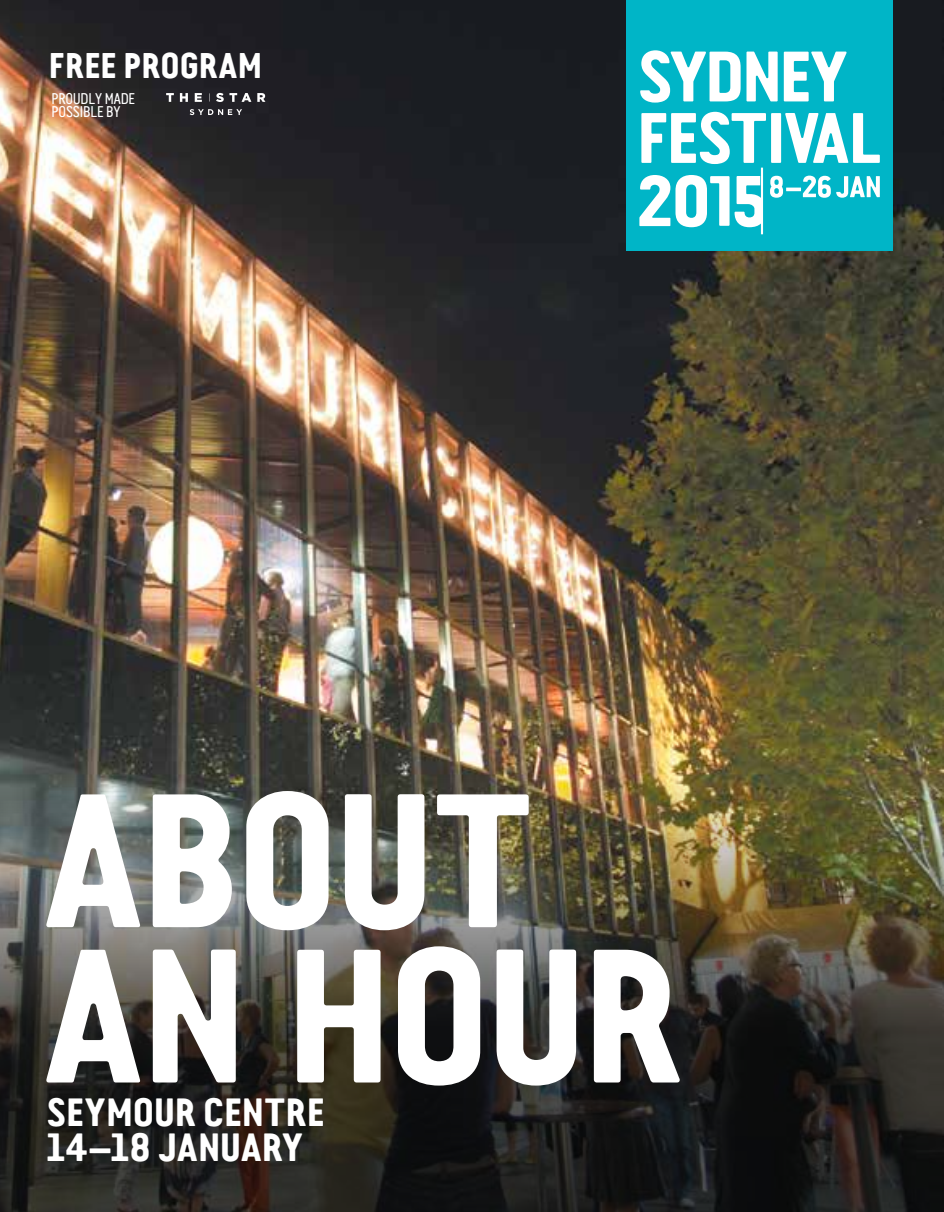
<style>
.page{position:relative;width:944px;height:1212px;background:#fff}
.page>*{position:absolute;margin:0;border:0;box-sizing:border-box;transform-origin:0 0}
.t1{font:700 191.25px/155.2px "Van Condensed";letter-spacing:-.07em;color:#fff}
.t2{font:700 39.6px/35.3px "Van Condensed";letter-spacing:-.04em;color:#fff}
.t3{font:700 36px "Van Condensed";letter-spacing:-.045em;color:#fff}
.t4{font:15.75px/13.7px "Van Condensed";letter-spacing:-.05em;color:#fff}
</style>
<div class="page">
<img style="left:0;top:0;width:944px;height:694px">
<img style="left:0;top:694px;width:944px;height:518px">
<div style="left:626px;top:0;width:267px;height:250px;background:#00b5c7"></div>
<svg style="left:640px;top:50px;width:138px;height:53px"></svg>
<svg style="left:784px;top:52px;width:62px;height:49px"></svg>
<svg style="left:639px;top:112px;width:241px;height:122px"></svg>
<svg style="left:166px;top:93px;width:8px;height:9px"></svg>
<svg style="left:180px;top:93px;width:8px;height:9px"></svg>
<svg style="left:195px;top:93px;width:7px;height:9px"></svg>
<svg style="left:216px;top:93px;width:35px;height:9px"></svg>
<svg style="left:257px;top:93px;width:8px;height:9px"></svg>
<svg style="left:190px;top:109px;width:52px;height:6px"></svg>
<p class="t3" style="left:48px;top:45px;width:217px">FREE PROGRAM</p>
<p class="t4" style="left:51px;top:92px;width:86px">PROUDLY MADE<br>POSSIBLE BY</p>
<h1 class="t1" style="left:41px;top:789px;width:646px">ABOUT<br>AN HOUR</h1>
<p class="t2" style="left:46px;top:1095px;width:281px">SEYMOUR CENTRE<br>14–18 JANUARY</p>
</div>
